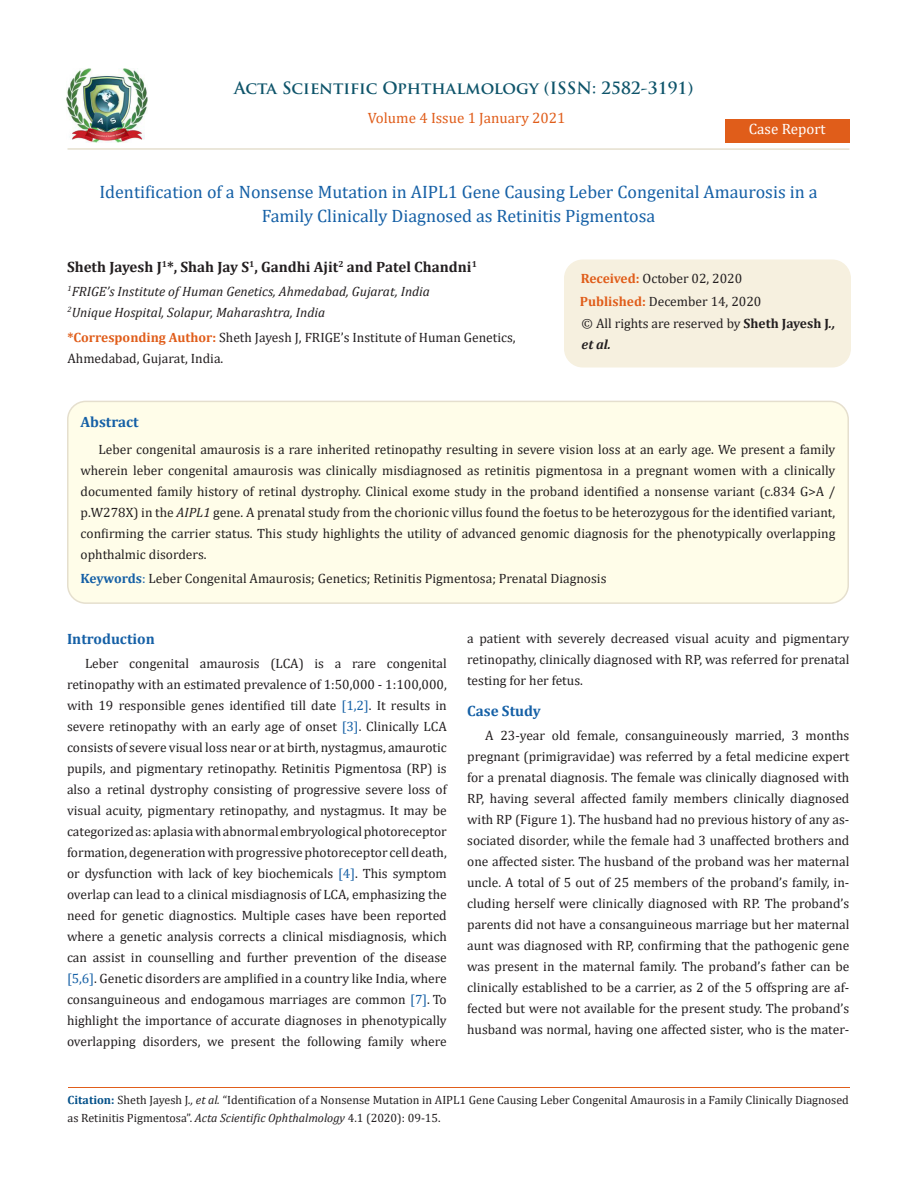
<style>
.page{position:relative;width:917px;height:1188px;background:#fff}
.page>*{position:absolute;margin:0;border:0;box-sizing:border-box;transform-origin:0 0}
.t1{font:18px/24px "Cambria";color:#1560a6;text-align:center}
.t2{font:700 16.5px "Trajan Pro";color:#0e546a}
.t3{font:700 15px "Cambria";color:#231f20}
.t4{font:700 15px "Cambria";color:#1560a6}
.t5{font:15px "Cambria";color:#e05d1a}
.t6{font:15px "Cambria";color:#fff}
.t7{font:13.5px/21px "Cambria";color:#231f20;text-align:justify}
.t8{font:italic 13.5px "Cambria";color:#231f20}
.t9{font:12px/18px "Cambria";color:#231f20}
.s1{font-weight:700;color:#e05d1a}
.s2{font-weight:700}
.s3{font-weight:700;font-style:italic}
.s4{font-style:italic}
.s5{font-weight:700;color:#1560a6}
.s6{color:#1560a6}
.s7{font-weight:700;color:#035089}
</style>
<div class="page">
<img style="left:67px;top:68px;width:80px;height:74px">
<div style="left:725px;top:119px;width:124px;height:23px;background:#e05d1a"></div>
<div style="left:564px;top:260px;width:286px;height:107px;background:#f6f0df;border-radius:18px"></div>
<div style="left:564px;top:260px;width:286px;height:108px;border:2px solid #f6f0df;border-radius:18px"></div>
<div style="left:68px;top:401px;width:780px;height:202px;background:#fffde9;border-radius:18px"></div>
<div style="left:67px;top:401px;width:782px;height:203px;border:2px solid #e5dfce;border-radius:18px"></div>
<hr style="left:67px;top:148px;width:782px;height:2px;background:#e5dfce">
<hr style="left:68px;top:1087px;width:781px;height:1px;background:#e05d1a">
<p class="t2" style="left:234px;top:77px;width:461px">Acta Scientific Ophthalmology (ISSN: 2582-3191)</p>
<p class="t5" style="left:368px;top:109px;width:199px">Volume 4 Issue 1 January 2021</p>
<p class="t6" style="left:748px;top:120px;width:78px">Case Report</p>
<p class="t1" style="left:99px;top:180px;width:719px">Identification of a Nonsense Mutation in AIPL1 Gene Causing Leber Congenital Amaurosis in a<br>Family Clinically Diagnosed as Retinitis Pigmentosa</p>
<p class="t3" style="left:67px;top:256px;width:411px">Sheth Jayesh J<sup>1</sup>*, Shah Jay S<sup>1</sup>, Gandhi Ajit<sup>2</sup> and Patel Chandni<sup>1</sup></p>
<p class="t8" style="left:67px;top:281px;width:364px"><sup>1</sup>FRIGE’s Institute of Human Genetics, Ahmedabad, Gujarat, India</p>
<p class="t8" style="left:67px;top:302px;width:259px"><sup>2</sup>Unique Hospital, Solapur, Maharashtra, India</p>
<p class="t7" style="left:67px;top:327px;width:449px"><span class="s1">*Corresponding Author:</span> Sheth Jayesh J, FRIGE’s Institute of Human Genetics,<br>Ahmedabad, Gujarat, India.</p>
<p class="t7" style="left:580px;top:268px;width:163px"><span class="s1">Received:</span> October 02, 2020</p>
<p class="t7" style="left:580px;top:291px;width:183px"><span class="s1">Published:</span> December 14, 2020</p>
<p class="t7" style="left:581px;top:313px;width:255px">© All rights are reserved by <span class="s2">Sheth Jayesh J</span><span class="s3">., et al.</span></p>
<p class="t4" style="left:80px;top:411px;width:60px">Abstract</p>
<p class="t7" style="left:80px;top:439px;width:756px;text-indent:18px">Leber congenital amaurosis is a rare inherited retinopathy resulting in severe vision loss at an early age. We present a family wherein leber congenital amaurosis was clinically misdiagnosed as retinitis pigmentosa in a pregnant women with a clinically documented family history of retinal dystrophy. Clinical exome study in the proband identified a nonsense variant (c.834 G&gt;A / p.W278X) in the <span class="s4">AIPL1</span> gene. A prenatal study from the chorionic villus found the foetus to be heterozygous for the identified variant, confirming the carrier status. This study highlights the utility of advanced genomic diagnosis for the phenotypically overlapping ophthalmic disorders.</p>
<p class="t7" style="left:80px;top:568px;width:527px"><span class="s5">Keywords</span><span class="s6">:</span> Leber Congenital Amaurosis; Genetics; Retinitis Pigmentosa; Prenatal Diagnosis</p>
<p class="t4" style="left:67px;top:628px;width:89px">Introduction</p>
<p class="t7" style="left:67px;top:653px;width:381px;text-indent:18px">Leber congenital amaurosis (LCA) is a rare congenital retinopathy with an estimated prevalence of 1:50,000 - 1:100,000, with 19 responsible genes identified till date <span class="s6">[1,2]</span>. It results in severe retinopathy with an early age of onset <span class="s6">[3]</span>. Clinically LCA consists of severe visual loss near or at birth, nystagmus, amaurotic pupils, and pigmentary retinopathy. Retinitis Pigmentosa (RP) is also a retinal dystrophy consisting of progressive severe loss of visual acuity, pigmentary retinopathy, and nystagmus. It may be categorized as: aplasia with abnormal embryological photoreceptor formation, degeneration with progressive photoreceptor cell death, or dysfunction with lack of key biochemicals <span class="s6">[4]</span>. This symptom overlap can lead to a clinical misdiagnosis of LCA, emphasizing the need for genetic diagnostics. Multiple cases have been reported where a genetic analysis corrects a clinical misdiagnosis, which can assist in counselling and further prevention of the disease <span class="s6">[5,6]</span>. Genetic disorders are amplified in a country like India, where consanguineous and endogamous marriages are common <span class="s6">[7]</span>. To highlight the importance of accurate diagnoses in phenotypically overlapping disorders, we present the following family where</p>
<p class="t7" style="left:467px;top:628px;width:384px">a patient with severely decreased visual acuity and pigmentary retinopathy, clinically diagnosed with RP, was referred for prenatal testing for her fetus.</p>
<p class="t4" style="left:467px;top:701px;width:75px">Case Study</p>
<p class="t7" style="left:467px;top:725px;width:384px;text-indent:18px">A 23-year old female, consanguineously married, 3 months pregnant (primigravidae) was referred by a fetal medicine expert for a prenatal diagnosis. The female was clinically diagnosed with RP, having several affected family members clinically diagnosed with RP (Figure 1). The husband had no previous history of any as&shy;sociated disorder, while the female had 3 unaffected brothers and one affected sister. The husband of the proband was her maternal uncle. A total of 5 out of 25 members of the proband’s family, in&shy;cluding herself were clinically diagnosed with RP. The proband’s parents did not have a consanguineous marriage but her maternal aunt was diagnosed with RP, confirming that the pathogenic gene was present in the maternal family. The proband’s father can be clinically established to be a carrier, as 2 of the 5 offspring are af&shy;fected but were not available for the present study. The proband’s husband was normal, having one affected sister, who is the mater-</p>
<p class="t9" style="left:68px;top:1091px;width:782px"><span class="s7">Citation:</span> Sheth Jayesh J<span class="s4">., et al.</span> “Identification of a Nonsense Mutation in AIPL1 Gene Causing Leber Congenital Amaurosis in a Family Clinically Diagnosed as Retinitis Pigmentosa”. <span class="s4">Acta Scientific Ophthalmology</span> 4.1 (2020): 09-15.</p>
</div>
